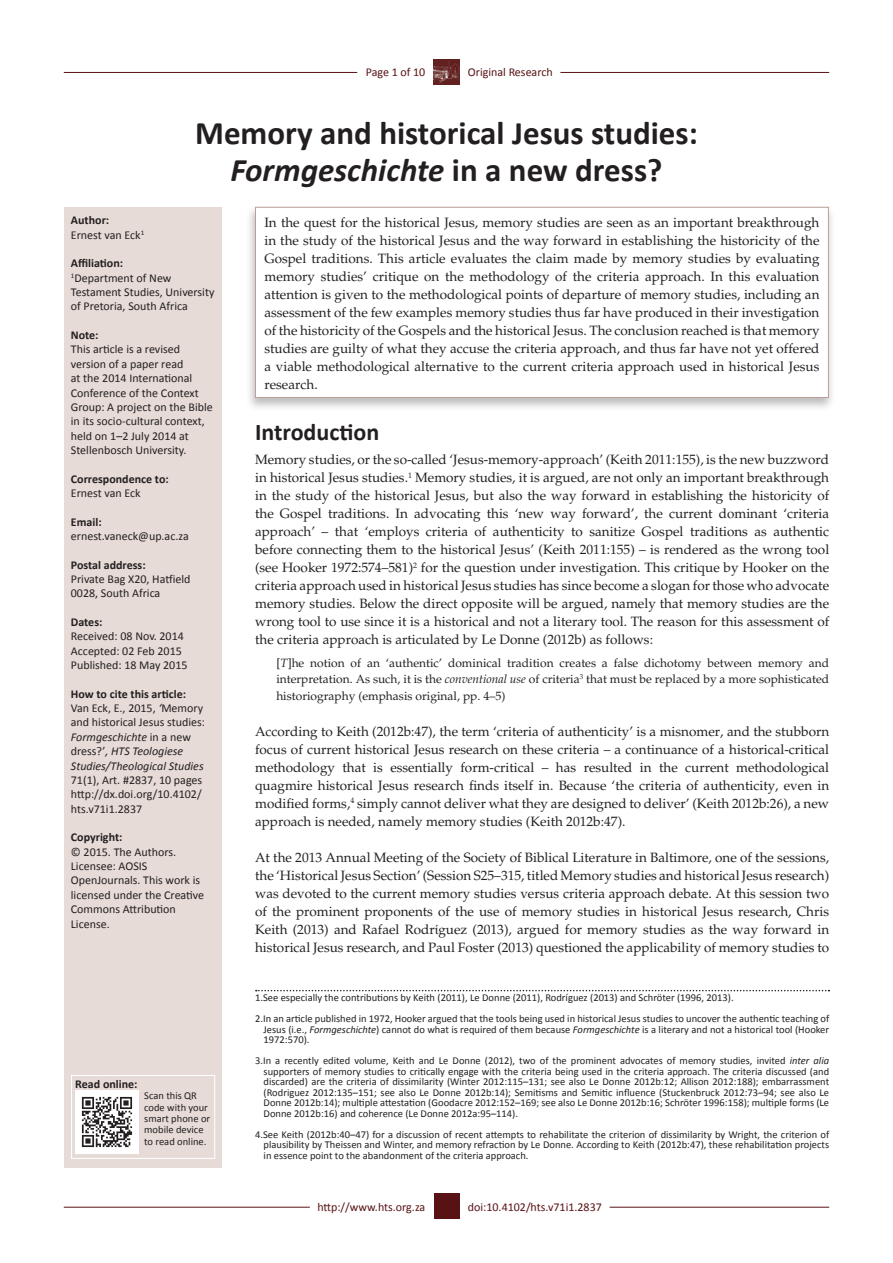
<style>
.page{position:relative;width:893px;height:1263px;background:#fff}
.page>*{position:absolute;margin:0;border:0;box-sizing:border-box;transform-origin:0 0}
.Article_Title{font:700 33px/37.5px "Calibri";color:#231f20;text-align:center}
._1{font:700 24px "Calibri";color:#231f20}
.Text{font:13.5px/18px "Palatino";color:#231f20;text-align:justify}
.Text1{font:13.5px/18px "Palatino";color:#231f20;text-align:justify}
.Abstract_Text{font:13.5px/18px "Palatino";color:#231f20;text-align:justify}
.Sidebar_text{font:12px/14.4px "Calibri";color:#231f20}
.Quote_First{font:12px/16.5px "Palatino";color:#231f20;text-align:justify}
.Sidebar_head{font:700 12px "Calibri";color:#231f20}
.RRH_Bottom{font:12px "Calibri";color:#581214}
.LRH_Bottom{font:12px "Calibri";letter-spacing:-.005em;color:#581214}
.RRH{font:12px "Calibri";color:#581214}
.LRH{font:12px "Calibri";color:#581214}
.Footnote_List_First{font:10.5px/10.5px "Calibri";color:#231f20;text-align:justify}
.Sidebar_text-2{font:10.5px/11.4px "Calibri";color:#231f20}
.s1{font-style:italic}
.s2{font-family:"Times New Roman"}
</style>
<div class="page">
<hr style="left:64px;top:1207px;width:246px;height:1px;background:#581214">
<hr style="left:610px;top:1207px;width:219px;height:1px;background:#581214">
<hr style="left:64px;top:72px;width:293px;height:1px;background:#581214">
<hr style="left:560px;top:72px;width:269px;height:1px;background:#581214">
<img style="left:434px;top:59px;width:25px;height:26px">
<div style="left:434px;top:1193px;width:25px;height:26px;background:#581214"></div>
<div style="left:65px;top:207px;width:157px;height:960px;background:#e6dbd7"></div>
<div style="left:246px;top:204px;width:590px;height:208px;background:#231f20;opacity:.3"></div>
<div style="left:255px;top:207px;width:573px;height:190px;background:#fff"></div>
<div style="left:255px;top:207px;width:574px;height:191px;border:1px solid #be9f98"></div>
<div style="left:71px;top:1075px;width:144px;height:84px;border:1px solid #fff"></div>
<img style="left:75px;top:1091px;width:63px;height:63px">
<svg style="left:256px;top:990px;width:573px;height:1px"></svg>
<p class="LRH" style="left:366px;top:65px;width:61px">Page 1 of 10</p>
<p class="RRH" style="left:468px;top:65px;width:86px">Original Research</p>
<p class="Article_Title" style="left:195px;top:113px;width:504px">Memory and historical Jesus studies:<br><span class="s1">Formgeschichte</span> in a new dress?</p>
<p class="Abstract_Text" style="left:264px;top:213px;width:557px">In the quest for the historical Jesus, memory studies are seen as an important breakthrough in the study of the historical Jesus and the way forward in establishing the historicity of the Gospel traditions. This article evaluates the claim made by memory studies by evaluating memory studies’ critique on the methodology of the criteria approach. In this evaluation attention is given to the methodological points of departure of memory studies, including an assessment of the few examples memory studies thus far have produced in their investigation of the historicity of the Gospels and the historical Jesus. The conclusion reached is that memory studies are guilty of what they accuse the criteria approach, and thus far have not yet offered a viable methodological alternative to the current criteria approach used in historical Jesus research.</p>
<p class="Sidebar_head" style="left:71px;top:213px;width:40px">Author:</p>
<p class="Sidebar_text" style="left:71px;top:228px;width:75px">Ernest van Eck<sup>1</sup></p>
<p class="Sidebar_head" style="left:71px;top:256px;width:54px">Affiliation:</p>
<p class="Sidebar_text" style="left:71px;top:270px;width:145px"><sup>1</sup>Department of New<br>Testament Studies, University of Pretoria, South Africa</p>
<p class="Sidebar_head" style="left:71px;top:328px;width:29px">Note:</p>
<p class="Sidebar_text" style="left:71px;top:342px;width:143px">This article is a revised version of a paper read<br>at the 2014 International<br>Conference of the Context<br>Group: A project on the Bible in its socio-cultural context, held on 1–2 July 2014 at<br>Stellenbosch University.</p>
<p class="Sidebar_head" style="left:71px;top:471px;width:99px">Correspondence to:</p>
<p class="Sidebar_text" style="left:71px;top:486px;width:71px">Ernest van Eck</p>
<p class="Sidebar_head" style="left:71px;top:514px;width:32px">Email:</p>
<p class="Sidebar_text" style="left:71px;top:529px;width:119px">ernest.vaneck@up.ac.za</p>
<p class="Sidebar_head" style="left:71px;top:557px;width:76px">Postal address:</p>
<p class="Sidebar_text" style="left:71px;top:572px;width:121px">Private Bag X20, Hatfield<br>0028, South Africa</p>
<p class="Sidebar_head" style="left:71px;top:614px;width:33px">Dates:</p>
<p class="Sidebar_text" style="left:71px;top:629px;width:114px">Received: 08 Nov. 2014</p>
<p class="Sidebar_text" style="left:71px;top:643px;width:112px">Accepted: 02 Feb 2015</p>
<p class="Sidebar_text" style="left:71px;top:658px;width:118px">Published: 18 May 2015</p>
<p class="Sidebar_head" style="left:71px;top:686px;width:117px">How to cite this article:</p>
<p class="Sidebar_text" style="left:71px;top:701px;width:136px">Van Eck, E., 2015, <span class="s1">‘</span>Memory and historical Jesus studies:<br><span class="s1">Formgeschichte</span> in a new dress?’<span class="s1">, HTS Teologiese<br>Studies/Theological Studies<br></span>71(1), Art. #2837, 10 pages http://dx.doi.org/10.4102/ hts.v71i1.2837</p>
<p class="Sidebar_head" style="left:71px;top:830px;width:53px">Copyright:</p>
<p class="Sidebar_text" style="left:71px;top:844px;width:135px">© 2015. The Authors.<br>Licensee: AOSIS<br>OpenJournals. This work is licensed under the Creative<br>Commons Attribution<br>License.</p>
<p class="_1" style="left:255px;top:417px;width:126px">Introduction</p>
<p class="Text1" style="left:255px;top:451px;width:576px">Memory studies, or the so-called ‘Jesus-memory-approach’ (Keith 2011:155), is the new buzzword in historical Jesus studies.<sup>1</sup> Memory studies, it is argued, are not only an important breakthrough in the study of the historical Jesus, but also the way forward in establishing the historicity of the Gospel traditions. In advocating this ‘new way forward’, the current dominant ‘criteria approach’ – that ‘employs criteria of authenticity to sanitize Gospel traditions as authentic before connecting them to the historical Jesus’ (Keith 2011:155) – is rendered as the wrong tool (see Hooker 1972:574–581)<sup>2</sup> for the question under investigation. This critique by Hooker on the criteria approach used in historical Jesus studies has since become a slogan for those who advocate memory studies. Below the direct opposite will be argued, namely that memory studies are the wrong tool to use since it is a historical and not a literary tool. The reason for this assessment of the criteria approach is articulated by Le Donne (2012b) as follows:</p>
<p class="Quote_First" style="left:276px;top:655px;width:554px">[<span class="s1">T</span>]he notion of an ‘authentic’ dominical tradition creates a false dichotomy between memory and interpretation. As such, it is the <span class="s1">conventional use</span> of criteria<sup>3</sup> that must be replaced by a more sophisticated historiography (emphasis original, pp. 4–5)</p>
<p class="Text" style="left:255px;top:722px;width:576px">According to Keith (2012b:47), the term ‘criteria of authenticity’ is a misnomer, and the stubborn focus of current historical Jesus research on these criteria – a continuance of a historical-critical methodology that is essentially form-critical – has resulted in the current methodological quagmire historical Jesus research finds itself in. Because ‘the criteria of authenticity, even in modified forms,<sup>4</sup> simply cannot deliver what they are designed to deliver’ (Keith 2012b:26), a new approach is needed, namely memory studies (Keith 2012b:47).</p>
<p class="Text" style="left:255px;top:848px;width:576px">At the 2013 Annual Meeting of the Society of Biblical Literature in Baltimore, one of the sessions, the ‘Historical Jesus Section’ (Session S25–315, titled Memory studies and historical Jesus research) was devoted to the current memory studies versus criteria approach debate. At this session two of the prominent proponents of the use of memory studies in historical Jesus research, Chris Keith (2013) and Rafael Rodr<span class="s2">ί</span>guez (2013), argued for memory studies as the way forward in historical Jesus research, and Paul Foster (2013) questioned the applicability of memory studies to</p>
<p class="Footnote_List_First" style="left:255px;top:992px;width:480px">1.See especially the contributions by Keith (2011), Le Donne (2011), Rodríguez (2013) and Schröter (1996, 2013).</p>
<p class="Footnote_List_First" style="left:264px;top:1013px;width:567px;text-indent:-9px">2.In an article published in 1972, Hooker argued that the tools being used in historical Jesus studies to uncover the authentic teaching of Jesus (i.e., <span class="s1">Formgeschichte</span>) cannot do what is required of them because <span class="s1">Formgeschichte</span> is a literary and not a historical tool (Hooker 1972:570).</p>
<p class="Footnote_List_First" style="left:264px;top:1055px;width:567px;text-indent:-9px">3.In a recently edited volume, Keith and Le Donne (2012), two of the prominent advocates of memory studies, invited <span class="s1">inter alia </span>supporters of memory studies to critically engage with the criteria being used in the criteria approach. The criteria discussed (and discarded) are the criteria of dissimilarity (Winter 2012:115–131; see also Le Donne 2012b:12; Allison 2012:188); embarrassment (Rodriguez 2012:135–151; see also Le Donne 2012b:14); Semitisms and Semitic influence (Stuckenbruck 2012:73–94; see also Le Donne 2012b:14); multiple attestation (Goodacre 2012:152–169; see also Le Donne 2012b:16; Schröter 1996:158); multiple forms (Le Donne 2012b:16) and coherence (Le Donne 2012a:95–114).</p>
<p class="Footnote_List_First" style="left:264px;top:1129px;width:567px;text-indent:-9px">4.See Keith (2012b:40–47) for a discussion of recent attempts to rehabilitate the criterion of dissimilarity by Wright, the criterion of plausibility by Theissen and Winter, and memory refraction by Le Donne. According to Keith (2012b:47), these rehabilitation projects in essence point to the abandonment of the criteria approach.</p>
<p class="Sidebar_head" style="left:75px;top:1077px;width:64px">Read online:</p>
<p class="Sidebar_text-2" style="left:144px;top:1090px;width:67px">Scan this QR code with your smart phone or mobile device to read online.</p>
<p class="LRH_Bottom" style="left:317px;top:1199px;width:109px">http://www.hts.org.za</p>
<p class="RRH_Bottom" style="left:468px;top:1199px;width:136px">doi:10.4102/hts.v71i1.2837</p>
</div>
